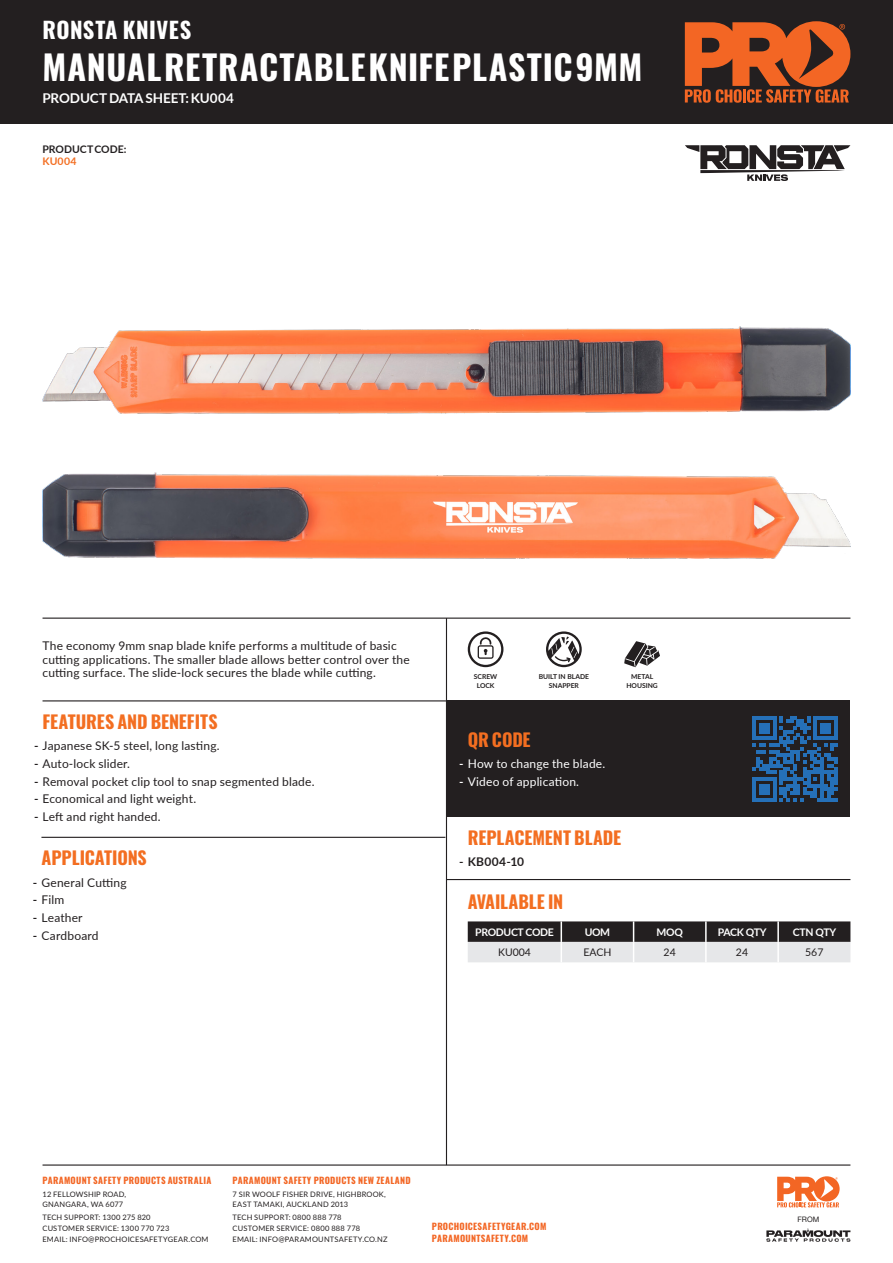
<style>
.page{position:relative;width:893px;height:1263px;background:#fff}
.page>*{position:absolute;margin:0;border:0;box-sizing:border-box;transform-origin:0 0}
.t1{font:700 34.05px "Oswald";letter-spacing:.025em;color:#fff}
.t2{font:700 22.5px "Oswald";letter-spacing:.02em;color:#fff}
.t3{font:700 18px "Oswald";letter-spacing:-.005em;color:#f36e21}
.t4{font:700 13.5px "Lato";letter-spacing:-.01em;color:#fff}
.t5{font:12px/13.5px "Lato";letter-spacing:.015em;color:#231f20}
.t6{font:12px "Lato";letter-spacing:.015em;color:#fff}
.t7{font:700 12px "Lato";letter-spacing:.03em;color:#231f20}
.t8{font:700 10.5px "Lato";letter-spacing:-.03em;color:#fff}
.t9{font:700 10.5px/11.7px "Lato";color:#231f20}
.t10{font:10.5px "Lato";color:#231f20}
.t11{font:700 9px/11.2px "Oswald";letter-spacing:.035em;color:#f36624}
.t12{font:7.5px/10.8px "Lato";letter-spacing:.025em;color:#231f20}
.t13{font:7.5px "Helvetica Neue";color:#231f20}
.t14{font:700 6.75px/9px "Lato";color:#231f20;text-align:center}
.s1{color:#f36e21}
.s2{font-weight:700}
</style>
<div class="page">
<div style="left:0;top:0;width:893px;height:124px;background:#231f20"></div>
<svg style="left:685px;top:21px;width:165px;height:82px"></svg>
<hr style="left:43px;top:1164px;width:807px;height:1px;background:#231f20">
<svg style="left:777px;top:1176px;width:63px;height:31px"></svg>
<svg style="left:766px;top:1228px;width:84px;height:14px"></svg>
<div style="left:446px;top:700px;width:404px;height:117px;background:#231f20"></div>
<hr style="left:43px;top:617px;width:807px;height:2px;background:#231f20">
<hr style="left:43px;top:700px;width:403px;height:1px;background:#231f20">
<hr style="left:41px;top:837px;width:404px;height:1px;background:#231f20">
<hr style="left:446px;top:618px;width:1px;height:547px;background:#231f20">
<svg style="left:685px;top:145px;width:165px;height:36px"></svg>
<svg style="left:752px;top:716px;width:85px;height:85px"></svg>
<img style="left:43px;top:326px;width:807px;height:87px">
<img style="left:43px;top:472px;width:807px;height:86px">
<svg style="left:546px;top:631px;width:36px;height:36px"></svg>
<svg style="left:468px;top:631px;width:35px;height:36px"></svg>
<svg style="left:624px;top:641px;width:36px;height:26px"></svg>
<hr style="left:446px;top:879px;width:404px;height:1px;background:#231f20">
<svg style="left:468px;top:921px;width:382px;height:41px;background:#878687"></svg>
<hr style="left:705px;top:921px;width:2px;height:21px;background:#fff">
<hr style="left:777px;top:921px;width:2px;height:21px;background:#fff">
<p class="t2" style="left:43px;top:19px;width:150px">RONSTA KNIVES</p>
<p class="t1" style="left:43px;top:49px;width:601px">MANUAL RETRACTABLE KNIFE PLASTIC 9MM</p>
<p class="t4" style="left:43px;top:88px;width:193px">PRODUCT DATA SHEET: KU004</p>
<p class="t9" style="left:43px;top:143px;width:85px">PRODUCT CODE:<br><span class="s1">KU004</span></p>
<p class="t5" style="left:43px;top:639px;width:369px">The economy 9mm snap blade knife performs a multitude of basic cutting applications. The smaller blade allows better control over the cutting surface. The slide-lock secures the blade while cutting.</p>
<p class="t3" style="left:43px;top:712px;width:177px">FEATURES AND BENEFITS</p>
<p class="t5" style="left:34px;top:738px;width:187px"><span class="s2">-</span> Japanese SK-5 steel, long lasting.</p>
<p class="t5" style="left:34px;top:756px;width:97px"><span class="s2">-</span> Auto-lock slider.</p>
<p class="t5" style="left:34px;top:774px;width:282px"><span class="s2">-</span> Removal pocket clip tool to snap segmented blade.</p>
<p class="t5" style="left:34px;top:792px;width:164px"><span class="s2">-</span> Economical and light weight.</p>
<p class="t5" style="left:34px;top:809px;width:128px"><span class="s2">-</span> Left and right handed.</p>
<p class="t3" style="left:41px;top:848px;width:107px">APPLICATIONS</p>
<p class="t5" style="left:33px;top:875px;width:95px"><span class="s2">-</span> General Cutting</p>
<p class="t5" style="left:33px;top:893px;width:33px"><span class="s2">-</span> Film</p>
<p class="t5" style="left:33px;top:910px;width:51px"><span class="s2">-</span> Leather</p>
<p class="t5" style="left:33px;top:928px;width:67px"><span class="s2">-</span> Cardboard</p>
<p class="t14" style="left:474px;top:671px;width:25px">SCREW<br>LOCK</p>
<p class="t14" style="left:539px;top:671px;width:52px">BUILT IN BLADE<br>SNAPPER</p>
<p class="t14" style="left:626px;top:671px;width:33px">METAL<br>HOUSING</p>
<p class="t3" style="left:468px;top:730px;width:64px">QR CODE</p>
<p class="t6" style="left:459px;top:755px;width:147px"><span class="s2">-</span> How to change the blade.</p>
<p class="t6" style="left:459px;top:773px;width:121px"><span class="s2">-</span> Video of application.</p>
<p class="t3" style="left:468px;top:828px;width:155px">REPLACEMENT BLADE</p>
<p class="t7" style="left:459px;top:853px;width:66px">- KB004-10</p>
<p class="t3" style="left:468px;top:892px;width:97px">AVAILABLE IN</p>
<p class="t8" style="left:475px;top:924px;width:80px">PRODUCT CODE</p>
<p class="t8" style="left:585px;top:924px;width:27px">UOM</p>
<p class="t8" style="left:657px;top:924px;width:28px">MOQ</p>
<p class="t8" style="left:718px;top:924px;width:50px">PACK QTY</p>
<p class="t8" style="left:793px;top:924px;width:45px">CTN QTY</p>
<p class="t10" style="left:498px;top:945px;width:34px">KU004</p>
<p class="t10" style="left:583px;top:945px;width:30px">EACH</p>
<p class="t10" style="left:664px;top:945px;width:14px">24</p>
<p class="t10" style="left:736px;top:945px;width:14px">24</p>
<p class="t10" style="left:805px;top:945px;width:20px">567</p>
<p class="t11" style="left:43px;top:1175px;width:170px">PARAMOUNT SAFETY PRODUCTS AUSTRALIA</p>
<p class="t12" style="left:43px;top:1188px;width:85px">12 FELLOWSHIP ROAD,<br>GNANGARA, WA 6077</p>
<p class="t12" style="left:43px;top:1212px;width:168px">TECH SUPPORT: 1300 275 820<br>CUSTOMER SERVICE: 1300 770 723<br>EMAIL: INFO@PROCHOICESAFETYGEAR.COM</p>
<p class="t13" style="left:797px;top:1213px;width:24px">FROM</p>
<p class="t11" style="left:233px;top:1175px;width:180px">PARAMOUNT SAFETY PRODUCTS NEW ZEALAND</p>
<p class="t12" style="left:233px;top:1188px;width:155px">7 SIR WOOLF FISHER DRIVE, HIGHBROOK,<br>EAST TAMAKI, AUCKLAND 2013</p>
<p class="t12" style="left:233px;top:1212px;width:157px">TECH SUPPORT: 0800 888 778<br>CUSTOMER SERVICE: 0800 888 778<br>EMAIL: INFO@PARAMOUNTSAFETY.CO.NZ</p>
<p class="t11" style="left:432px;top:1222px;width:116px">PROCHOICESAFETYGEAR.COM<br>PARAMOUNTSAFETY.COM</p>
</div>
